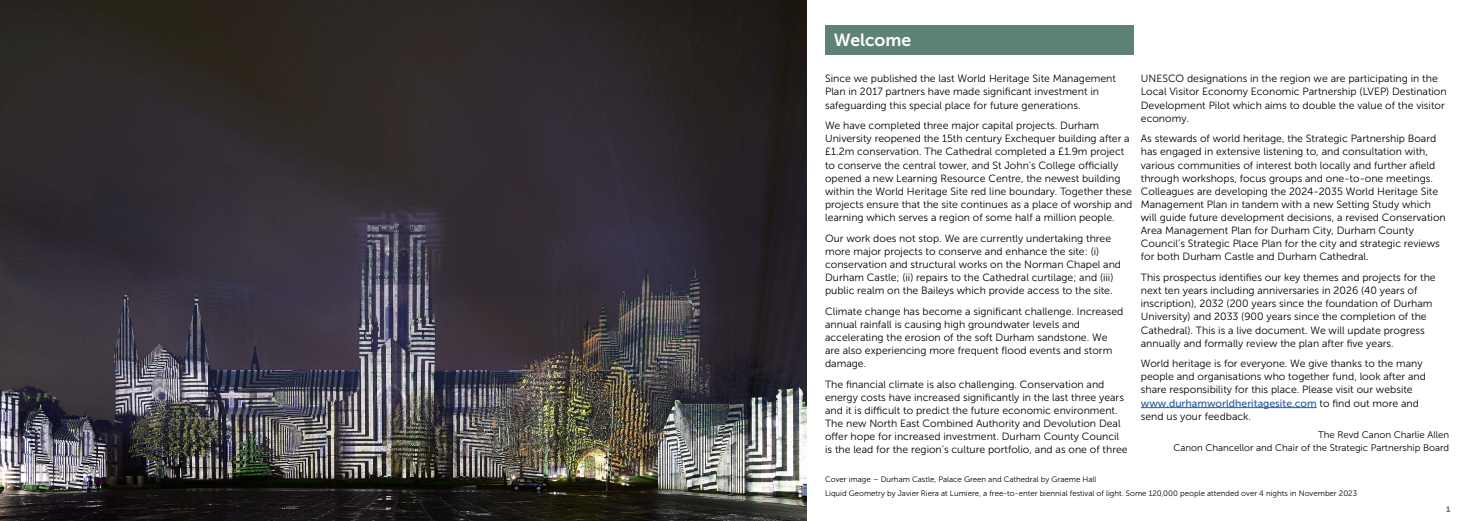
<style>
.page{position:relative;width:1474px;height:521px;background:#fff}
.page>*{position:absolute;margin:0;border:0;box-sizing:border-box;transform-origin:0 0}
.t1{font:17.5px "Museo Sans 700";color:#fff}
.t2{font:10.5px/13.1px "Museo Sans 300";color:#000}
.t3{font:10.5px "Museo Sans 500";color:#275b9b}
.t4{font:9.62px/13.1px "Museo Sans 300";color:#000;text-align:right}
.t5{font:7.88px/14.4px "Museo Sans 300";color:#000}
.t6{font:7.88px "Museo Sans 900";color:#5f8276}
.s1{font-family:"Museo Sans 300";color:#000}
</style>
<div class="page">
<img style="left:0;top:0;width:806px;height:521px">
<hr style="left:1140px;top:407px;width:176px;height:1px;background:#275b9b">
<div style="left:825px;top:25px;width:308px;height:30px;background:#5f8276"></div>
<h1 class="t1" style="left:833px;top:30px;width:79px">Welcome</h1>
<p class="t2" style="left:825px;top:72px;width:292px">Since we published the last World Heritage Site Management<br>Plan in 2017 partners have made significant investment in safeguarding this special place for future generations.</p>
<p class="t2" style="left:825px;top:119px;width:309px">We have completed three major capital projects. Durham University reopened the 15th century Exchequer building after a £1.2m conservation. The Cathedral completed a £1.9m project to conserve the central tower, and St John’s College officially opened a new Learning Resource Centre, the newest building within the World Heritage Site red line boundary. Together these projects ensure that the site continues as a place of worship and learning which serves a region of some half a million people.</p>
<p class="t2" style="left:825px;top:231px;width:297px">Our work does not stop. We are currently undertaking three more major projects to conserve and enhance the site: (i) conservation and structural works on the Norman Chapel and Durham Castle; (ii) repairs to the Cathedral curtilage; and (iii) public realm on the Baileys which provide access to the site.</p>
<p class="t2" style="left:825px;top:305px;width:300px">Climate change has become a significant challenge. Increased annual rainfall is causing high groundwater levels and accelerating the erosion of the soft Durham sandstone. We are also experiencing more frequent flood events and storm damage.</p>
<p class="t2" style="left:825px;top:378px;width:304px">The financial climate is also challenging. Conservation and energy costs have increased significantly in the last three years and it is difficult to predict the future economic environment.<br>The new North East Combined Authority and Devolution Deal offer hope for increased investment. Durham County Council is the lead for the region’s culture portfolio, and as one of three</p>
<p class="t2" style="left:1140px;top:72px;width:307px">UNESCO designations in the region we are participating in the Local Visitor Economy Economic Partnership (LVEP) Destination Development Pilot which aims to double the value of the visitor economy.</p>
<p class="t2" style="left:1140px;top:132px;width:306px">As stewards of world heritage, the Strategic Partnership Board has engaged in extensive listening to, and consultation with, various communities of interest both locally and further afield through workshops, focus groups and one-to-one meetings.<br>Colleagues are developing the 2024-2035 World Heritage Site Management Plan in tandem with a new Setting Study which will guide future development decisions, a revised Conservation Area Management Plan for Durham City, Durham County Council’s Strategic Place Plan for the city and strategic reviews for both Durham Castle and Durham Cathedral.</p>
<p class="t2" style="left:1140px;top:271px;width:296px">This prospectus identifies our key themes and projects for the next ten years including anniversaries in 2026 (40 years of inscription), 2032 (200 years since the foundation of Durham University) and 2033 (900 years since the completion of the Cathedral). This is a live document. We will update progress annually and formally review the plan after five years.</p>
<p class="t2" style="left:1140px;top:357px;width:287px">World heritage is for everyone. We give thanks to the many people and organisations who together fund, look after and share responsibility for this place. Please visit our website</p>
<p class="t3" style="left:1140px;top:397px;width:279px">www.durhamworldheritagesite.com <span class="s1">to find out more and</span></p>
<p class="t2" style="left:1140px;top:410px;width:112px">send us your feedback.</p>
<p class="t4" style="left:1173px;top:428px;width:277px">The Revd Canon Charlie Allen<br>Canon Chancellor and Chair of the Strategic Partnership Board</p>
<p class="t5" style="left:825px;top:472px;width:533px">Cover image – Durham Castle, Palace Green and Cathedral by Graeme Hall<br>Liquid Geometry by Javier Riera at Lumiere, a free-to-enter biennial festival of light. Some 120,000 people attended over 4 nights in November 2023</p>
<p class="t6" style="left:1445px;top:504px;width:6px">1</p>
</div>
